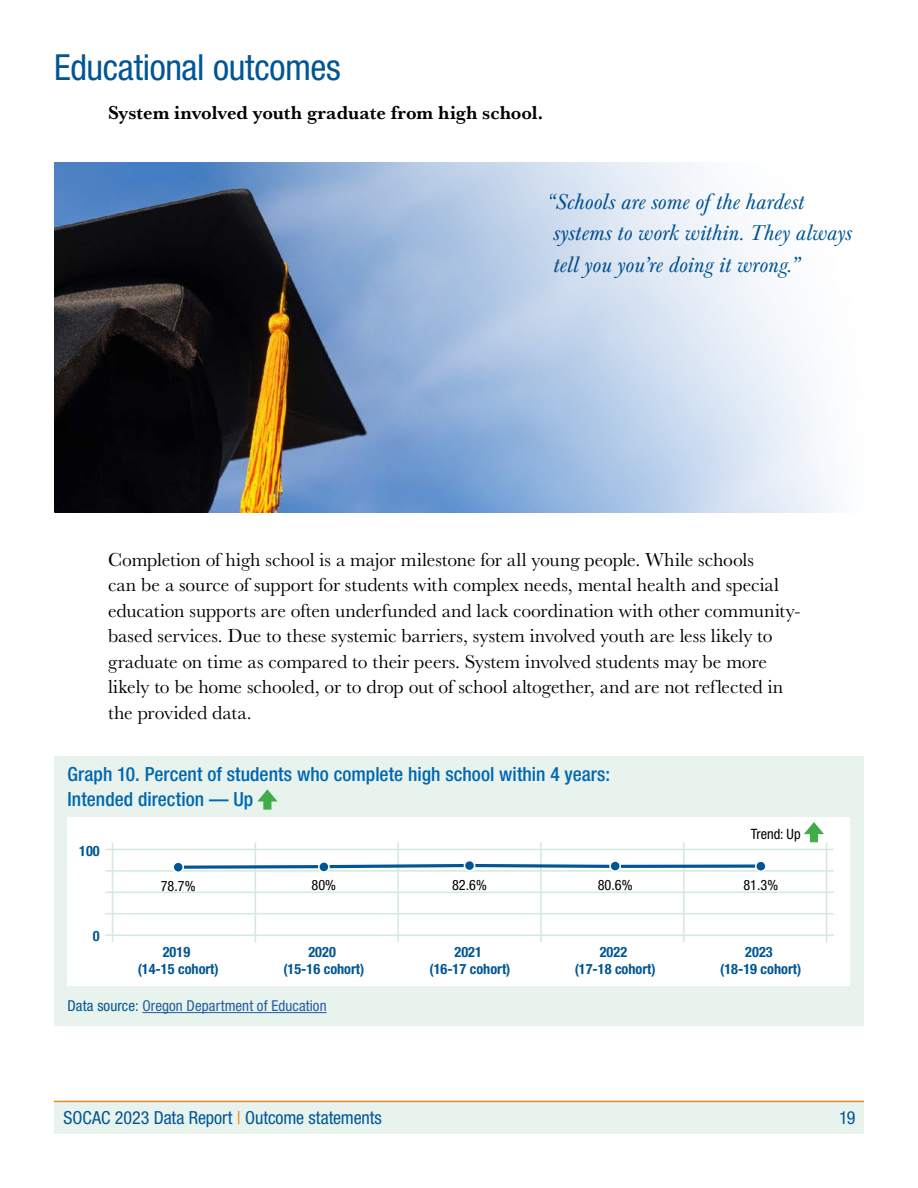
<style>
.page{position:relative;width:918px;height:1188px;background:#fff}
.page>*{position:absolute;margin:0;border:0;box-sizing:border-box;transform-origin:0 0}
.t1{font:condensed 36px "Helvetica Neue LT Std";letter-spacing:-.01em;color:#005695}
.t2{font:italic 22.5px/31.5px "Baskerville URW";color:#005695}
.Body{font:19.5px/25.5px "Baskerville URW";letter-spacing:-.005em;color:#000}
.Table_header{font:500 condensed 19.5px "Helvetica Neue LT Std";letter-spacing:.005em;color:#0067b0}
.Body-2{font:700 19.5px "Baskerville URW";color:#000}
.t3{font:condensed 18px "Helvetica Neue LT Std";letter-spacing:-.005em;color:#005695}
.Citation{font:condensed 15px "Helvetica Neue LT Std";letter-spacing:.01em;color:#215e9e}
.t4{font:700 condensed 14.25px/17.1px "Helvetica Neue LT Std";color:#005695;text-align:center}
.t5{font:condensed 14.25px "Helvetica Neue LT Std";color:#000}
.s1{color:#005695}
.s2{color:#ec881d}
</style>
<div class="page">
<div style="left:54px;top:756px;width:810px;height:270px;background:#e8f3ee"></div>
<div style="left:68px;top:817px;width:782px;height:169px;background:#fff"></div>
<svg style="left:804px;top:822px;width:20px;height:20px"></svg>
<svg style="left:257px;top:789px;width:21px;height:21px"></svg>
<div style="left:54px;top:1102px;width:810px;height:31px;background:#e8f3ee"></div>
<hr style="left:54px;top:1101px;width:810px;height:1px;background:#ec881d">
<img style="left:54px;top:162px;width:782px;height:351px">
<hr style="left:112px;top:842px;width:1px;height:100px;background:#d6e9e1">
<hr style="left:255px;top:842px;width:1px;height:100px;background:#d6e9e1">
<hr style="left:397px;top:842px;width:2px;height:100px;background:#d6e9e1">
<hr style="left:540px;top:842px;width:2px;height:100px;background:#d6e9e1">
<hr style="left:683px;top:842px;width:2px;height:100px;background:#d6e9e1">
<hr style="left:826px;top:842px;width:1px;height:100px;background:#d6e9e1">
<hr style="left:105px;top:870px;width:729px;height:2px;background:#d6e9e1">
<hr style="left:105px;top:849px;width:729px;height:1px;background:#d6e9e1">
<hr style="left:105px;top:892px;width:729px;height:1px;background:#d6e9e1">
<hr style="left:105px;top:913px;width:729px;height:2px;background:#d6e9e1">
<hr style="left:105px;top:934px;width:729px;height:2px;background:#d6e9e1">
<svg style="left:621px;top:864px;width:134px;height:4px"></svg>
<svg style="left:172px;top:860px;width:449px;height:13px"></svg>
<svg style="left:755px;top:862px;width:12px;height:10px"></svg>
<hr style="left:142px;top:1012px;width:185px;height:1px;background:#215e9e">
<h3 class="t1" style="left:54px;top:46px;width:288px">Educational outcomes</h3>
<p class="Body-2" style="left:108px;top:101px;width:437px">System involved youth graduate from high school.</p>
<p class="t2" style="left:554px;top:187px;width:300px;text-indent:-7px">“Schools are some of the hardest systems to work within. They always tell you you’re doing it wrong.”</p>
<p class="Body" style="left:108px;top:547px;width:694px">Completion of high school is a major milestone for all young people. While schools<br>can be a source of support for students with complex needs, mental health and special education supports are often underfunded and lack coordination with other community&shy;based services. Due to these systemic barriers, system involved youth are less likely to graduate on time as compared to their peers. System involved students may be more likely to be home schooled, or to drop out of school altogether, and are not reflected in the provided data.</p>
<p class="Table_header" style="left:68px;top:762px;width:544px">Graph 10. Percent of students who complete high school within 4 years:</p>
<p class="Table_header" style="left:68px;top:788px;width:187px">Intended direction — Up</p>
<p class="t4" style="left:79px;top:843px;width:22px">100</p>
<p class="t5" style="left:751px;top:825px;width:51px">Trend: Up</p>
<p class="t4" style="left:93px;top:927px;width:8px">0</p>
<p class="t5" style="left:161px;top:878px;width:36px">78.7%</p>
<p class="t5" style="left:312px;top:877px;width:26px">80%</p>
<p class="t5" style="left:452px;top:877px;width:36px">82.6%</p>
<p class="t5" style="left:598px;top:877px;width:36px">80.6%</p>
<p class="t5" style="left:743px;top:877px;width:36px">81.3%</p>
<p class="t4" style="left:138px;top:943px;width:83px">2019<br>(14-15 cohort)</p>
<p class="t4" style="left:283px;top:943px;width:83px">2020<br>(15-16 cohort)</p>
<p class="t4" style="left:429px;top:943px;width:83px">2021<br>(16-17 cohort)</p>
<p class="t4" style="left:575px;top:943px;width:83px">2022<br>(17-18 cohort)</p>
<p class="t4" style="left:720px;top:943px;width:83px">2023<br>(18-19 cohort)</p>
<p class="Citation" style="left:68px;top:997px;width:261px"><span class="s1">Data source:</span> Oregon Department of Education</p>
<p class="t3" style="left:63px;top:1107px;width:320px">SOCAC 2023 Data Report <span class="s2">|</span> Outcome statements</p>
<p class="t3" style="left:839px;top:1107px;width:18px">19</p>
</div>
